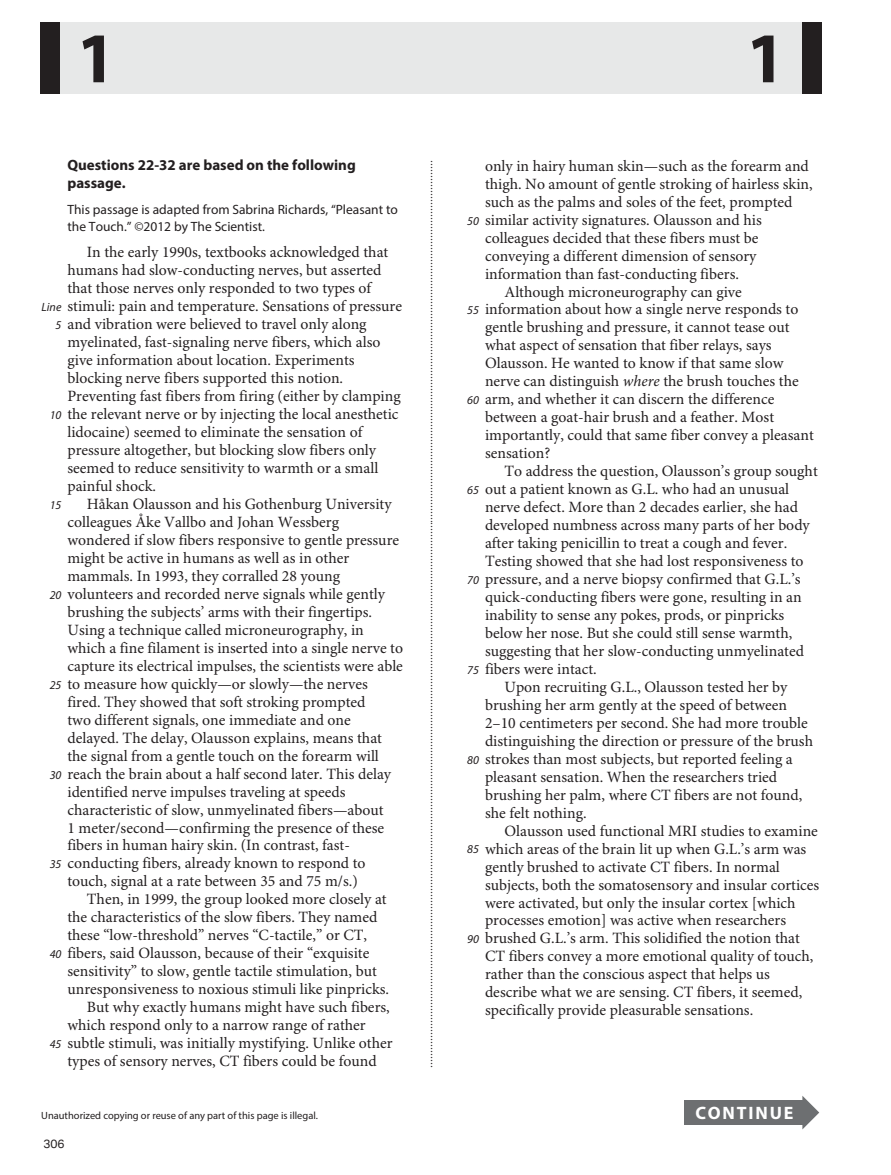
<style>
.page{position:relative;width:891px;height:1175px;background:#fff}
.page>*{position:absolute;margin:0;border:0;box-sizing:border-box;transform-origin:0 0}
.t1{font:700 71.85px "Myriad Pro";color:#231f20}
.t2{font:700 18px "Myriad Pro";letter-spacing:.1em;color:#fff}
.Formula{font:15.75px/18px "Minion Pro";color:#231f20}
.t3{font:700 15px "Myriad Pro";color:#231f20}
.t4{font:13.5px/16.5px "Myriad Pro";color:#231f20}
.t5{font:12px "Times";color:#231f20}
.t6{font:italic 12px "Myriad Pro";color:#231f20}
.t7{font:12px "Aktiv Grotesk";color:#231f20}
.t8{font:10.5px "Myriad Pro";color:#231f20}
.s1{font-style:italic}
</style>
<div class="page">
<div style="left:684px;top:1100px;width:121px;height:24px;background:#6d6f71"></div>
<svg style="left:802px;top:1096px;width:17px;height:33px"></svg>
<div style="left:57px;top:22px;width:748px;height:72px;background:#e7e8e8"></div>
<div style="left:802px;top:22px;width:20px;height:72px;background:#231f20"></div>
<div style="left:41px;top:22px;width:19px;height:72px;background:#231f20"></div>
<h1 class="t1" style="left:76px;top:11px;width:41px">1</h1>
<h1 class="t1" style="left:746px;top:11px;width:41px">1</h1>
<p class="t3" style="left:67px;top:155px;width:290px">Questions 22-32 are based on the following</p>
<p class="t3" style="left:67px;top:173px;width:60px">passage.</p>
<p class="t4" style="left:67px;top:201px;width:332px">This passage is adapted from Sabrina Richards, “Pleasant to the Touch.” ©2012 by The Scientist.</p>
<p class="Formula" style="left:87px;top:244px;width:303px">In the early 1990s, textbooks acknowledged that</p>
<p class="Formula" style="left:67px;top:262px;width:316px">humans had slow-conducting nerves, but asserted that those nerves only responded to two types of</p>
<p class="t6" style="left:42px;top:300px;width:21px">Line</p>
<p class="Formula" style="left:67px;top:298px;width:336px">stimuli: pain and temperature. Sensations of pressure</p>
<p class="t6" style="left:56px;top:318px;width:7px">5</p>
<p class="Formula" style="left:67px;top:316px;width:335px">and vibration were believed to travel only along myelinated, fast-signaling nerve fibers, which also give information about location. Experiments blocking nerve fibers supported this notion.<br>Preventing fast fibers from firing (either by clamping</p>
<p class="t6" style="left:50px;top:408px;width:13px">10</p>
<p class="Formula" style="left:67px;top:406px;width:333px">the relevant nerve or by injecting the local anesthetic lidocaine) seemed to eliminate the sensation of pressure altogether, but blocking slow fibers only seemed to reduce sensitivity to warmth or a small painful shock.</p>
<p class="t6" style="left:50px;top:497px;width:13px">15</p>
<p class="Formula" style="left:67px;top:495px;width:333px;text-indent:19px">Håkan Olausson and his Gothenburg University colleagues Åke Vallbo and Johan Wessberg wondered if slow fibers responsive to gentle pressure might be active in humans as well as in other mammals. In 1993, they corralled 28 young</p>
<p class="t6" style="left:50px;top:587px;width:13px">20</p>
<p class="Formula" style="left:67px;top:585px;width:337px">volunteers and recorded nerve signals while gently brushing the subjects’ arms with their fingertips.<br>Using a technique called microneurography, in which a fine filament is inserted into a single nerve to capture its electrical impulses, the scientists were able</p>
<p class="t6" style="left:50px;top:677px;width:13px">25</p>
<p class="Formula" style="left:67px;top:675px;width:316px">to measure how quickly—or slowly—the nerves fired. They showed that soft stroking prompted two different signals, one immediate and one delayed. The delay, Olausson explains, means that the signal from a gentle touch on the forearm will</p>
<p class="t6" style="left:50px;top:767px;width:13px">30</p>
<p class="Formula" style="left:67px;top:765px;width:325px">reach the brain about a half second later. This delay identified nerve impulses traveling at speeds characteristic of slow, unmyelinated fibers—about 1 meter/second—confirming the presence of these fibers in human hairy skin. (In contrast, fast-</p>
<p class="t6" style="left:50px;top:857px;width:13px">35</p>
<p class="Formula" style="left:67px;top:855px;width:300px">conducting fibers, already known to respond to</p>
<p class="Formula" style="left:67px;top:873px;width:292px">touch, signal at a rate between 35 and 75 m/s.)</p>
<p class="Formula" style="left:67px;top:891px;width:321px;text-indent:19px">Then, in 1999, the group looked more closely at the characteristics of the slow fibers. They named</p>
<p class="Formula" style="left:67px;top:927px;width:301px">these “low-threshold” nerves “C-tactile,” or CT,</p>
<p class="t6" style="left:50px;top:946px;width:13px">40</p>
<p class="Formula" style="left:67px;top:945px;width:303px">fibers, said Olausson, because of their “exquisite</p>
<p class="Formula" style="left:67px;top:962px;width:311px">sensitivity” to slow, gentle tactile stimulation, but</p>
<p class="Formula" style="left:67px;top:980px;width:323px">unresponsiveness to noxious stimuli like pinpricks.</p>
<p class="Formula" style="left:87px;top:998px;width:304px">But why exactly humans might have such fibers,</p>
<p class="Formula" style="left:67px;top:1016px;width:300px">which respond only to a narrow range of rather</p>
<p class="t6" style="left:50px;top:1036px;width:13px">45</p>
<p class="Formula" style="left:67px;top:1034px;width:327px">subtle stimuli, was initially mystifying. Unlike other</p>
<p class="Formula" style="left:67px;top:1052px;width:311px">types of sensory nerves, CT fibers could be found</p>
<p class="t5" style="left:442px;top:160px;width:909px;rotate:90deg">...............................................................................................................................................................................................................................................................................................................</p>
<p class="Formula" style="left:485px;top:157px;width:329px">only in hairy human skin—such as the forearm and thigh. No amount of gentle stroking of hairless skin, such as the palms and soles of the feet, prompted</p>
<p class="t6" style="left:467px;top:213px;width:13px">50</p>
<p class="Formula" style="left:485px;top:211px;width:278px">similar activity signatures. Olausson and his</p>
<p class="Formula" style="left:485px;top:229px;width:275px">colleagues decided that these fibers must be</p>
<p class="Formula" style="left:485px;top:247px;width:273px">conveying a different dimension of sensory</p>
<p class="Formula" style="left:485px;top:265px;width:255px">information than fast-conducting fibers.</p>
<p class="Formula" style="left:504px;top:283px;width:239px">Although microneurography can give</p>
<p class="t6" style="left:467px;top:303px;width:13px">55</p>
<p class="Formula" style="left:485px;top:301px;width:315px">information about how a single nerve responds to gentle brushing and pressure, it cannot tease out what aspect of sensation that fiber relays, says Olausson. He wanted to know if that same slow nerve can distinguish <span class="s1">where</span> the brush touches the</p>
<p class="t6" style="left:467px;top:393px;width:13px">60</p>
<p class="Formula" style="left:485px;top:391px;width:291px">arm, and whether it can discern the difference</p>
<p class="Formula" style="left:485px;top:409px;width:291px">between a goat-hair brush and a feather. Most</p>
<p class="Formula" style="left:485px;top:427px;width:330px">importantly, could that same fiber convey a pleasant</p>
<p class="Formula" style="left:485px;top:445px;width:67px">sensation?</p>
<p class="Formula" style="left:504px;top:463px;width:315px">To address the question, Olausson’s group sought</p>
<p class="t6" style="left:467px;top:482px;width:13px">65</p>
<p class="Formula" style="left:485px;top:481px;width:306px">out a patient known as G.L. who had an unusual</p>
<p class="Formula" style="left:485px;top:499px;width:326px">nerve defect. More than 2 decades earlier, she had developed numbness across many parts of her body after taking penicillin to treat a cough and fever.<br>Testing showed that she had lost responsiveness to</p>
<p class="t6" style="left:467px;top:572px;width:13px">70</p>
<p class="Formula" style="left:485px;top:570px;width:317px">pressure, and a nerve biopsy confirmed that G.L.’s</p>
<p class="Formula" style="left:485px;top:588px;width:318px">quick-conducting fibers were gone, resulting in an</p>
<p class="Formula" style="left:485px;top:606px;width:321px">inability to sense any pokes, prods, or pinpricks below her nose. But she could still sense warmth, suggesting that her slow-conducting unmyelinated</p>
<p class="t6" style="left:467px;top:662px;width:13px">75</p>
<p class="Formula" style="left:485px;top:660px;width:113px">fibers were intact.</p>
<p class="Formula" style="left:504px;top:678px;width:284px">Upon recruiting G.L., Olausson tested her by</p>
<p class="Formula" style="left:485px;top:696px;width:304px">brushing her arm gently at the speed of between</p>
<p class="Formula" style="left:485px;top:714px;width:324px">2–10 centimeters per second. She had more trouble</p>
<p class="Formula" style="left:485px;top:732px;width:330px">distinguishing the direction or pressure of the brush</p>
<p class="t6" style="left:467px;top:752px;width:13px">80</p>
<p class="Formula" style="left:485px;top:750px;width:309px">strokes than most subjects, but reported feeling a pleasant sensation. When the researchers tried</p>
<p class="Formula" style="left:485px;top:786px;width:319px">brushing her palm, where CT fibers are not found,</p>
<p class="Formula" style="left:504px;top:804px;width:315px;text-indent:-19px">she felt nothing.<br>Olausson used functional MRI studies to examine</p>
<p class="t6" style="left:467px;top:842px;width:13px">85</p>
<p class="Formula" style="left:485px;top:840px;width:323px">which areas of the brain lit up when G.L.’s arm was</p>
<p class="Formula" style="left:485px;top:858px;width:296px">gently brushed to activate CT fibers. In normal</p>
<p class="Formula" style="left:485px;top:876px;width:336px">subjects, both the somatosensory and insular cortices were activated, but only the insular cortex [which processes emotion] was active when researchers</p>
<p class="t6" style="left:467px;top:931px;width:13px">90</p>
<p class="Formula" style="left:485px;top:930px;width:316px">brushed G.L.’s arm. This solidified the notion that</p>
<p class="Formula" style="left:485px;top:948px;width:330px">CT fibers convey a more emotional quality of touch,</p>
<p class="Formula" style="left:485px;top:966px;width:287px">rather than the conscious aspect that helps us</p>
<p class="Formula" style="left:485px;top:984px;width:319px">describe what we are sensing. CT fibers, it seemed,</p>
<p class="Formula" style="left:485px;top:1002px;width:270px">specifically provide pleasurable sensations.</p>
<p class="t8" style="left:41px;top:1109px;width:278px">Unauthorized copying or reuse of any part of this page is illegal.</p>
<p class="t2" style="left:696px;top:1101px;width:99px">CONTINUE</p>
<p class="t2" style="left:695px;top:1112px;width:99px">CONTINUE</p>
<p class="t7" style="left:43px;top:1136px;width:23px">306</p>
</div>
